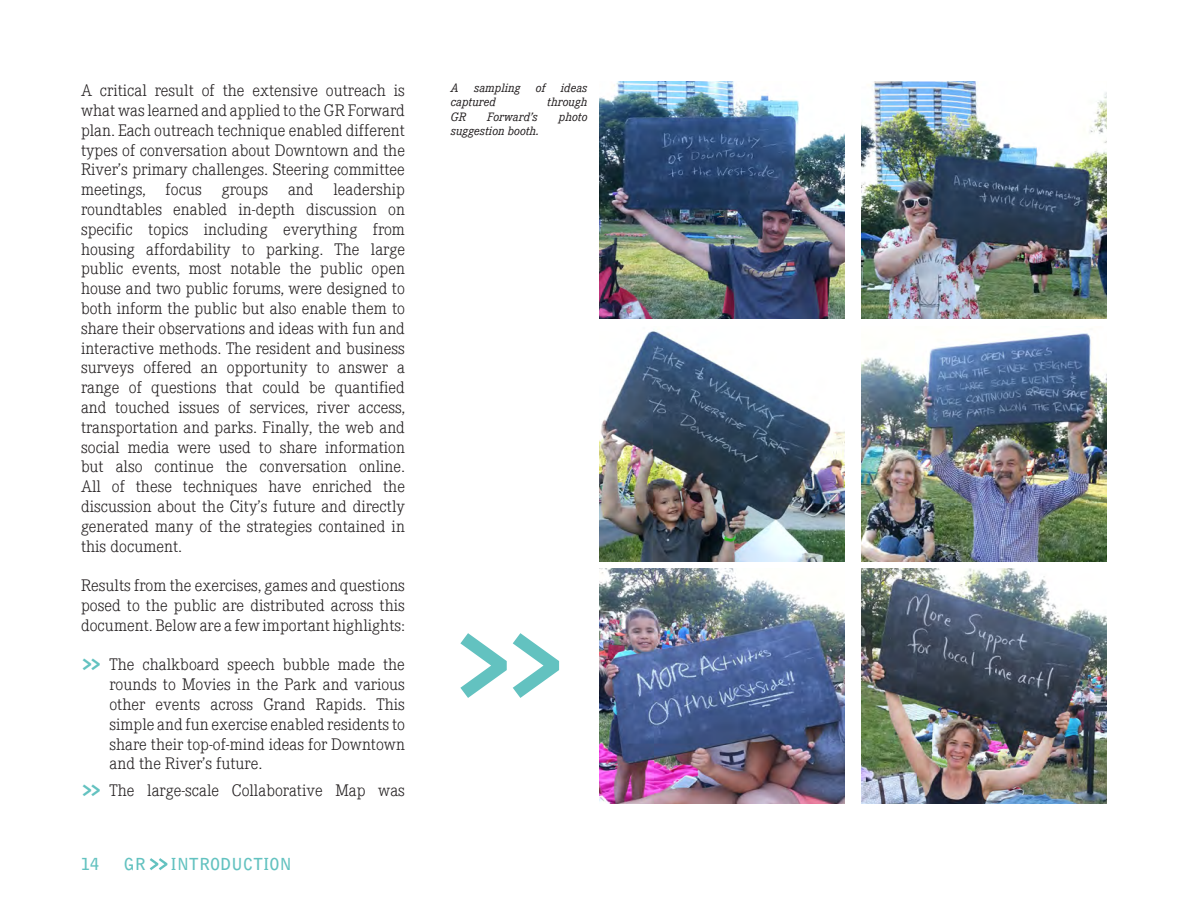
<style>
.page{position:relative;width:1188px;height:918px;background:#fff}
.page>*{position:absolute;margin:0;border:0;box-sizing:border-box;transform-origin:0 0}
.BULLET{font:700 150px "Archer";color:#63c2c0}
.gr_bODY{font:300 16.5px/19.8px "Corporate EBQ";color:#231f20;text-align:justify}
.BULLET-2{font:300 16.5px/19.8px "Corporate EBQ";color:#231f20;text-align:justify}
.t1{font:700 16.5px "Bell Gothic Std";color:#63c2c0}
.gr_bODY-2{font:italic 12px "Corporate EBQ";color:#231f20}
.s1{font-family:"Archer";font-weight:700;font-size:27px;color:#63c2c0}
</style>
<div class="page">
<svg style="left:150px;top:858px;width:17px;height:12px"></svg>
<img style="left:599px;top:82px;width:245px;height:237px">
<img style="left:862px;top:81px;width:245px;height:238px">
<img style="left:862px;top:333px;width:245px;height:229px">
<img style="left:599px;top:329px;width:245px;height:233px">
<img style="left:862px;top:568px;width:245px;height:236px">
<img style="left:599px;top:568px;width:245px;height:236px">
<p class="gr_bODY" style="left:81px;top:81px;width:326px">A critical result of the extensive outreach is what was learned and applied to the GR Forward plan. Each outreach technique enabled different types of conversation about Downtown and the River’s primary challenges. Steering committee meetings, focus groups and leadership roundtables enabled in-depth discussion on specific topics including everything from housing affordability to parking. The large public events, most notable the public open house and two public forums, were designed to both inform the public but also enable them to share their observations and ideas with fun and interactive methods. The resident and business surveys offered an opportunity to answer a range of questions that could be quantified and touched issues of services, river access, transportation and parks. Finally, the web and social media were used to share information but also continue the conversation online.<br>All of these techniques have enriched the discussion about the City’s future and directly generated many of the strategies contained in this document.</p>
<p class="gr_bODY" style="left:81px;top:576px;width:326px">Results from the exercises, games and questions posed to the public are distributed across this document. Below are a few important highlights:</p>
<p class="BULLET-2" style="left:110px;top:655px;width:297px;text-indent:-28px"><span class="s1">&gt;&gt;</span> The chalkboard speech bubble made the rounds to Movies in the Park and various other events across Grand Rapids. This simple and fun exercise enabled residents to share their top-of-mind ideas for Downtown and the River’s future.</p>
<p class="BULLET-2" style="left:81px;top:781px;width:326px"><span class="s1">&gt;&gt;</span> The large-scale Collaborative Map was</p>
<p class="t1" style="left:81px;top:854px;width:20px">14</p>
<p class="t1" style="left:124px;top:854px;width:24px">GR</p>
<p class="t1" style="left:171px;top:854px;width:122px">INTRODUCTION</p>
<p class="gr_bODY-2" style="left:451px;top:81px;width:9px">A</p>
<p class="gr_bODY-2" style="left:474px;top:81px;width:48px">sampling</p>
<p class="gr_bODY-2" style="left:536px;top:81px;width:11px">of</p>
<p class="gr_bODY-2" style="left:561px;top:81px;width:28px">ideas</p>
<p class="gr_bODY-2" style="left:451px;top:95px;width:47px">captured</p>
<p class="gr_bODY-2" style="left:547px;top:95px;width:42px">through</p>
<p class="gr_bODY-2" style="left:451px;top:110px;width:17px">GR</p>
<p class="gr_bODY-2" style="left:487px;top:110px;width:52px">Forward’s</p>
<p class="gr_bODY-2" style="left:559px;top:110px;width:30px">photo</p>
<p class="gr_bODY-2" style="left:451px;top:124px;width:90px">suggestion booth.</p>
<p class="BULLET" style="left:451px;top:540px;width:117px">&gt;&gt;</p>
</div>
